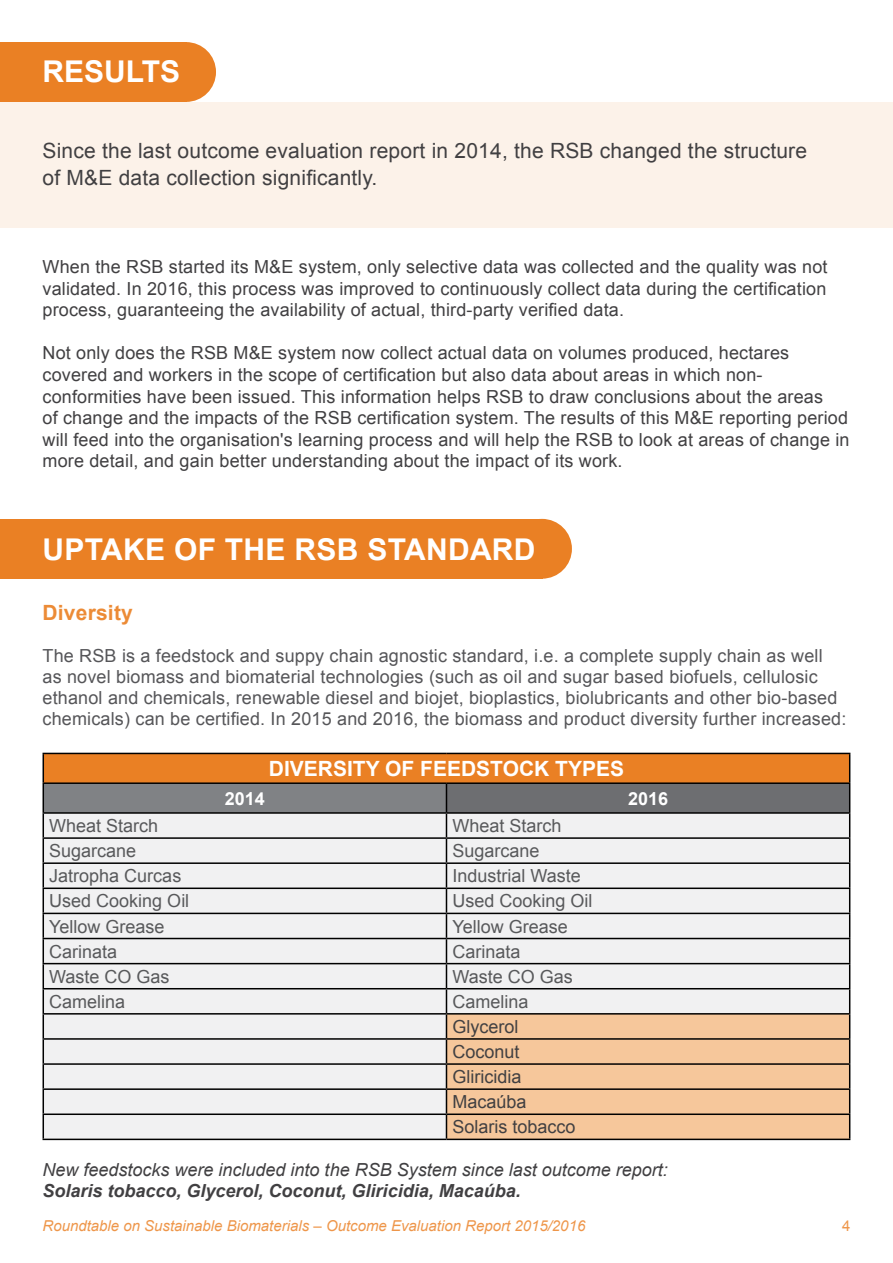
<style>
.page{position:relative;width:893px;height:1263px;background:#fff}
.page>*{position:absolute;margin:0;border:0;box-sizing:border-box;transform-origin:0 0}
.t1{font:700 30px "Arial";letter-spacing:.01em;color:#fff}
.t2{font:21px/27px "Arial";letter-spacing:.01em;color:#414042}
.t3{font:700 21px "Arial";color:#fff}
.t4{font:700 21px "Arial";letter-spacing:.01em;color:#ec8b36}
.t5{font:18px/21.6px "Arial";letter-spacing:.01em;color:#414042;text-align:justify}
.t6{font:18px/21px "Arial";letter-spacing:.01em;color:#565659}
.t7{font:18px "Arial";color:#58595b}
.t8{font:italic 18px "Arial";color:#414042}
.t9{font:italic 700 18px "Arial";color:#414042}
.t10{font:700 18px "Arial";color:#fff}
.t11{font:italic 15px "Arial";color:#ee964a}
.t12{font:15px "Arial";color:#ee964a}
</style>
<div class="page">
<div style="left:0;top:102px;width:893px;height:125px;background:#fcf2e9"></div>
<div style="left:0;top:42px;width:186px;height:60px;background:#ea8024"></div>
<div style="left:156px;top:42px;width:60px;height:60px;background:#ea8024;border-radius:50%"></div>
<div style="left:43px;top:753px;width:807px;height:30px;background:#ea8024"></div>
<div style="left:446px;top:783px;width:404px;height:30px;background:#6d6e71"></div>
<div style="left:447px;top:814px;width:402px;height:199px;background:#f1f1f2"></div>
<div style="left:447px;top:1014px;width:402px;height:124px;background:#f6c79b"></div>
<hr style="left:43px;top:753px;width:403px;height:1px;background:#000">
<hr style="left:446px;top:753px;width:404px;height:1px;background:#000">
<hr style="left:446px;top:782px;width:404px;height:2px;background:#000">
<hr style="left:446px;top:812px;width:404px;height:2px;background:#000">
<hr style="left:446px;top:837px;width:404px;height:2px;background:#000">
<hr style="left:446px;top:862px;width:404px;height:2px;background:#000">
<hr style="left:446px;top:887px;width:404px;height:2px;background:#000">
<hr style="left:446px;top:913px;width:404px;height:1px;background:#000">
<hr style="left:446px;top:938px;width:404px;height:1px;background:#000">
<hr style="left:446px;top:963px;width:404px;height:1px;background:#000">
<hr style="left:446px;top:988px;width:404px;height:1px;background:#000">
<hr style="left:446px;top:1013px;width:404px;height:1px;background:#000">
<hr style="left:446px;top:1038px;width:404px;height:2px;background:#000">
<hr style="left:446px;top:1063px;width:404px;height:2px;background:#000">
<hr style="left:446px;top:1113px;width:404px;height:2px;background:#000">
<hr style="left:446px;top:1138px;width:404px;height:2px;background:#000">
<hr style="left:446px;top:1088px;width:404px;height:2px;background:#000">
<svg style="left:849px;top:754px;width:1px;height:384px"></svg>
<svg style="left:43px;top:754px;width:404px;height:385px"></svg>
<hr style="left:43px;top:1113px;width:403px;height:2px;background:#000">
<hr style="left:43px;top:1138px;width:403px;height:2px;background:#000">
<div style="left:0;top:519px;width:542px;height:60px;background:#ea8024"></div>
<div style="left:512px;top:519px;width:60px;height:60px;background:#ea8024;border-radius:50%"></div>
<h1 class="t1" style="left:43px;top:52px;width:139px">RESULTS</h1>
<p class="t2" style="left:43px;top:137px;width:766px">Since the last outcome evaluation report in 2014, the RSB changed the structure of M&amp;E data collection significantly.</p>
<p class="t5" style="left:43px;top:256px;width:787px">When the RSB started its M&amp;E system, only selective data was collected and the quality was not validated In. 2016, this process was improved to continuously collect data during the certification process, guaranteeing the availability of actual, third-party verified data.</p>
<p class="t5" style="left:43px;top:342px;width:748px">Not only does the RSB M&amp;E system now collect actual data on volumes produced, hectares</p>
<p class="t5" style="left:43px;top:386px;width:782px">conformities have been issued. This information helps RSB to draw conclusions about the areas</p>
<p class="t5" style="left:43px;top:364px;width:722px">covered and workers in the scope of certification but also data about areas in which non-</p>
<p class="t5" style="left:43px;top:407px;width:808px">of change and the impacts of the RSB certification system. The results of this M&amp;E reporting period will feed into the organisation s' learning process and will help the RSB to look at areas of change in more detail, and gain better understanding about the impact of its work.</p>
<h1 class="t1" style="left:43px;top:529px;width:495px">UPTAKE OF THE RSB STANDARD</h1>
<p class="t4" style="left:43px;top:599px;width:92px">Diversity</p>
<p class="t6" style="left:43px;top:645px;width:805px">The RSB is a feedstock and suppy chain agnostic standard a.e. i, complete supply chain as well<br>as novel biomass and biomaterial technologies (such as oil and sugar based biofuels, cellulosic ethanol and chemicals, renewable diesel and biojet, bioplastics, biolubricants and other bio-based chemicals) can be certified In. 2015 and 2016, the biomass and product diversity further increased:</p>
<p class="t3" style="left:269px;top:754px;width:357px">DIVERSITY OF FEEDSTOCK TYPES</p>
<p class="t10" style="left:225px;top:786px;width:42px">2014</p>
<p class="t10" style="left:628px;top:786px;width:42px">2016</p>
<p class="t7" style="left:49px;top:814px;width:111px">Wheat Starch</p>
<p class="t7" style="left:452px;top:814px;width:111px">Wheat Starch</p>
<p class="t7" style="left:49px;top:839px;width:89px">Sugarcane</p>
<p class="t7" style="left:452px;top:839px;width:89px">Sugarcane</p>
<p class="t7" style="left:49px;top:864px;width:134px">Jatropha Curcas</p>
<p class="t7" style="left:452px;top:864px;width:130px">Industrial Waste</p>
<p class="t7" style="left:49px;top:889px;width:142px">Used Cooking Oil</p>
<p class="t7" style="left:452px;top:889px;width:142px">Used Cooking Oil</p>
<p class="t7" style="left:49px;top:914px;width:117px">Yellow Grease</p>
<p class="t7" style="left:452px;top:914px;width:117px">Yellow Grease</p>
<p class="t7" style="left:49px;top:939px;width:70px">Carinata</p>
<p class="t7" style="left:452px;top:939px;width:70px">Carinata</p>
<p class="t7" style="left:49px;top:965px;width:122px">Waste CO Gas</p>
<p class="t7" style="left:452px;top:965px;width:122px">Waste CO Gas</p>
<p class="t7" style="left:49px;top:990px;width:78px">Camelina</p>
<p class="t7" style="left:452px;top:990px;width:78px">Camelina</p>
<p class="t5" style="left:452px;top:1014px;width:125px;line-height:25px;text-align:left">Glycerol<br>Coconut<br>Gliricidia<br>Macaúba<br>Solaris tobacco</p>
<p class="t8" style="left:43px;top:1157px;width:627px">New feedstocks were included into the RSB System since last outcome report:</p>
<p class="t9" style="left:43px;top:1179px;width:480px">Solaris tobacco, Glycerol, Coconut, Gliricidia, Macaúba.</p>
<p class="t11" style="left:43px;top:1216px;width:544px">Roundtable on Sustainable Biomaterials – Outcome Evaluation Report 2015/2016</p>
<p class="t12" style="left:842px;top:1216px;width:10px">4</p>
</div>
